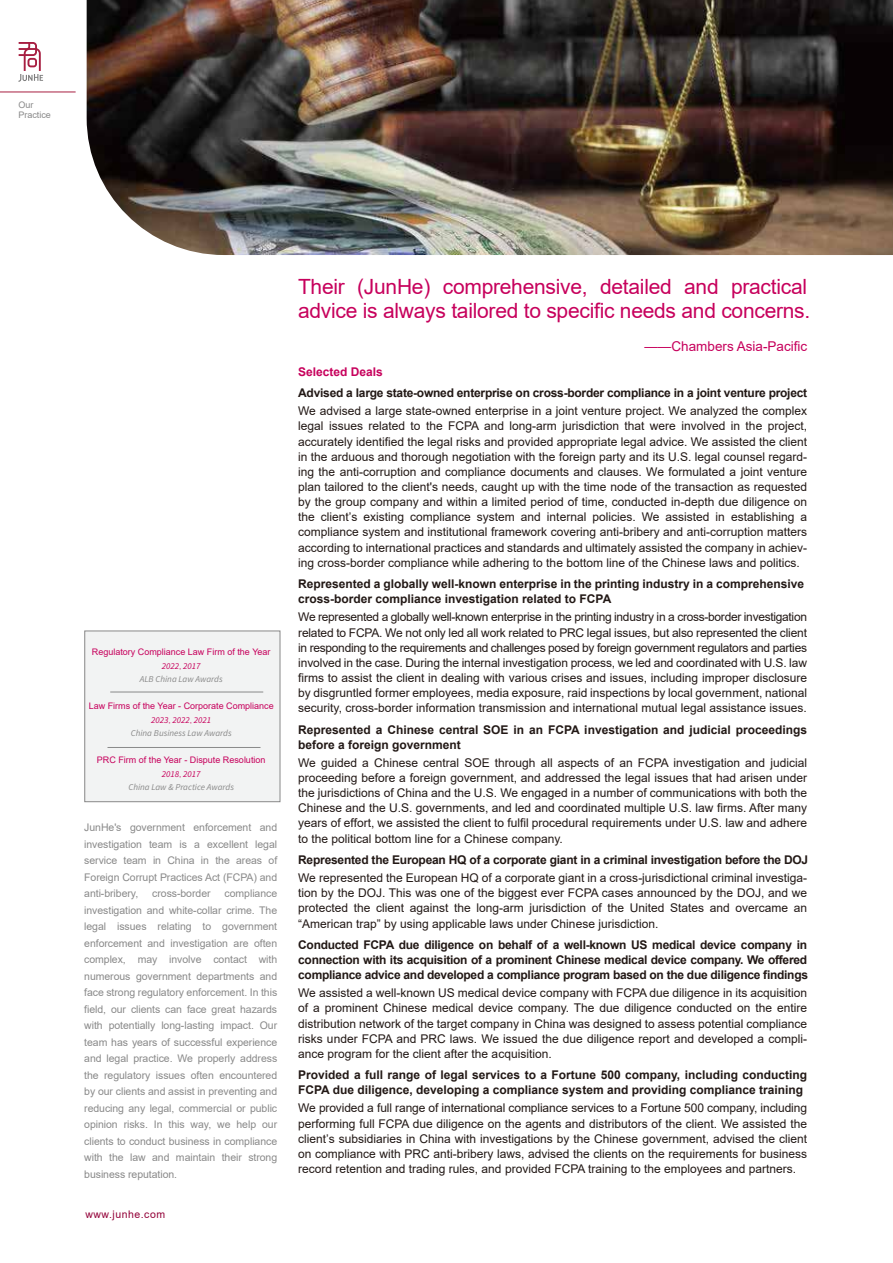
<style>
.page{position:relative;width:893px;height:1263px;background:#fff}
.page>*{position:absolute;margin:0;border:0;box-sizing:border-box;transform-origin:0 0}
.t1{font:21px/24px "Arial";letter-spacing:-.01em;color:#c7005c}
.t2{font:13.5px "Arial";color:#c7005c}
.t3{font:12px/15.1px "Arial";color:#221815;text-align:justify}
.t4{font:700 12px/15.1px "Arial";color:#221815}
.t5{font:700 12px "Arial";letter-spacing:-.02em;color:#221815}
.t6{font:700 12px "Arial";color:#c7005c}
.t7{font:10.5px/16.5px "Arial";letter-spacing:-.005em;color:#898989;text-align:justify}
.t8{font:10.5px "Arial";letter-spacing:.05em;color:#930038}
.t9{font:9px "Arial";color:#c7005c}
.t10{font:italic 9px/13.5px "Source Sans Pro";color:#898989;text-align:center}
.t11{font:9px/10.8px "Arial";color:#898989}
.s1{color:#c7005c}
.s2{font-family:"Adobe Song Std";font-weight:300;font-style:normal;color:#c7005c}
</style>
<div class="page">
<img style="left:87px;top:0;width:806px;height:255px">
<div style="left:84px;top:631px;width:196px;height:171px;background:#f2f3f3"></div>
<div style="left:85px;top:631px;width:195px;height:171px;border:1px solid #898989"></div>
<hr style="left:0;top:92px;width:76px;height:1px;background:#a71e41">
<svg style="left:18px;top:42px;width:25px;height:40px"></svg>
<hr style="left:110px;top:692px;width:153px;height:1px;background:#898989">
<hr style="left:107px;top:747px;width:153px;height:1px;background:#898989">
<p class="t11" style="left:18px;top:99px;width:34px">Our<br>Practice</p>
<p class="t9" style="left:92px;top:646px;width:180px">Regulatory Compliance Law Firm of the Year</p>
<p class="t10" style="left:140px;top:659px;width:84px"><span class="s1">2022</span><span class="s2">,</span> <span class="s1">2017<br></span>ALB China Law Awards</p>
<p class="t9" style="left:89px;top:700px;width:187px">Law Firms of the Year - Corporate Compliance</p>
<p class="t10" style="left:131px;top:713px;width:102px"><span class="s1">2023</span><span class="s2">,</span> <span class="s1">2022</span><span class="s2">,</span> <span class="s1">2021<br></span>China Business Law Awards</p>
<p class="t9" style="left:97px;top:754px;width:170px">PRC Firm of the Year - Dispute Resolution</p>
<p class="t10" style="left:128px;top:767px;width:107px"><span class="s1">2018</span><span class="s2">,</span> <span class="s1">2017<br></span>China Law &amp; Practice Awards</p>
<p class="t7" style="left:84px;top:819px;width:194px">JunHe's government enforcement and investigation team is a excellent legal service team in China in the areas of Foreign Corrupt Practices Act (FCPA) and anti-bribery,</p>
<p class="t7" style="left:84px;top:885px;width:195px;text-indent:140px">compliance investigation and white-collar crime. The legal issues relating to government enforcement and investigation are often complex, may involve contact with numerous government departments and face strong regulatory enforcement. In this field, our clients can face great hazards with potentially long-lasting impact. Our team has years of successful experience and legal practice. We properly address the regulatory issues often encountered by our clients and assist in preventing and reducing any legal, commercial or public opinion risks. In this way, we help our clients to conduct business in compliance with the law and maintain their strong business reputation.</p>
<p class="t7" style="left:152px;top:885px;width:60px">cross-border</p>
<p class="t8" style="left:85px;top:1207px;width:81px">www.junhe.com</p>
<h1 class="t1" style="left:298px;top:275px;width:514px">Their (JunHe) comprehensive, detailed and practical advice is always tailored to specific needs and concerns.</h1>
<p class="t2" style="left:644px;top:337px;width:164px">——Chambers Asia-Pacific</p>
<p class="t6" style="left:298px;top:363px;width:86px">Selected Deals</p>
<p class="t5" style="left:298px;top:384px;width:510px">Advised a large state-owned enterprise on cross-border compliance in a joint venture project</p>
<p class="t3" style="left:298px;top:403px;width:510px">We advised a large state-owned enterprise in a joint venture project. We analyzed the complex legal issues related to the FCPA and long-arm jurisdiction that were involved in the project, accurately identified the legal risks and provided appropriate legal advice. We assisted the client in the arduous and thorough negotiation with the foreign party and its U.S. legal counsel regard&shy;ing the anti-corruption and compliance documents and clauses. We formulated a joint venture plan tailored to the client's needs, caught up with the time node of the transaction as requested by the group company and within a limited period of time, conducted in-depth due diligence on the client’s existing compliance system and internal policies. We assisted in establishing a compliance system and institutional framework covering anti-bribery and anti-corruption matters according to international practices and standards and ultimately assisted the company in achiev&shy;ing cross-border compliance while adhering to the bottom line of the Chinese laws and politics.</p>
<p class="t4" style="left:298px;top:576px;width:507px">Represented a globally well-known enterprise in the printing industry in a comprehensive cross-border compliance investigation related to FCPA</p>
<p class="t3" style="left:298px;top:609px;width:510px">We represented a globally well-known enterprise in the printing industry in a cross-border investigation related to FCPA. We not only led all work related to PRC legal issues, but also represented the client in responding to the requirements and challenges posed by foreign government regulators and parties involved in the case. During the internal investigation process, we led and coordinated with U.S. law firms to assist the client in dealing with various crises and issues, including improper disclosure by disgruntled former employees, media exposure, raid inspections by local government, national security, cross-border information transmission and international mutual legal assistance issues.</p>
<p class="t4" style="left:298px;top:722px;width:510px">Represented a Chinese central SOE in an FCPA investigation and judicial proceedings before a foreign government</p>
<p class="t3" style="left:298px;top:755px;width:510px">We guided a Chinese central SOE through all aspects of an FCPA investigation and judicial proceeding before a foreign government, and addressed the legal issues that had arisen under the jurisdictions of China and the U.S. We engaged in a number of communications with both the Chinese and the U.S. governments, and led and coordinated multiple U.S. law firms. After many years of effort, we assisted the client to fulfil procedural requirements under U.S. law and adhere to the political bottom line for a Chinese company.</p>
<p class="t5" style="left:298px;top:851px;width:512px">Represented the European HQ of a corporate giant in a criminal investigation before the DOJ</p>
<p class="t3" style="left:298px;top:870px;width:510px">We represented the European HQ of a corporate giant in a cross-jurisdictional criminal investiga&shy;tion by the DOJ. This was one of the biggest ever FCPA cases announced by the DOJ, and we protected the client against the long-arm jurisdiction of the United States and overcame an “American trap” by using applicable laws under Chinese jurisdiction.</p>
<p class="t4" style="left:298px;top:937px;width:511px;text-align:justify">Conducted FCPA due diligence on behalf of a well-known US medical device company in connection with its acquisition of a prominent Chinese medical device company. We offered compliance advice and developed a compliance program based on the due diligence findings</p>
<p class="t3" style="left:298px;top:985px;width:510px">We assisted a well-known US medical device company with FCPA due diligence in its acquisition of a prominent Chinese medical device company. The due diligence conducted on the entire distribution network of the target company in China was designed to assess potential compliance risks under FCPA and PRC laws. We issued the due diligence report and developed a compli&shy;ance program for the client after the acquisition.</p>
<p class="t4" style="left:298px;top:1067px;width:510px">Provided a full range of legal services to a Fortune 500 company, including conducting<br>FCPA due diligence, developing a compliance system and providing compliance training</p>
<p class="t3" style="left:298px;top:1100px;width:510px">We provided a full range of international compliance services to a Fortune 500 company, including performing full FCPA due diligence on the agents and distributors of the client. We assisted the client’s subsidiaries in China with investigations by the Chinese government, advised the client on compliance with PRC anti-bribery laws, advised the clients on the requirements for business record retention and trading rules, and provided FCPA training to the employees and partners.</p>
</div>
